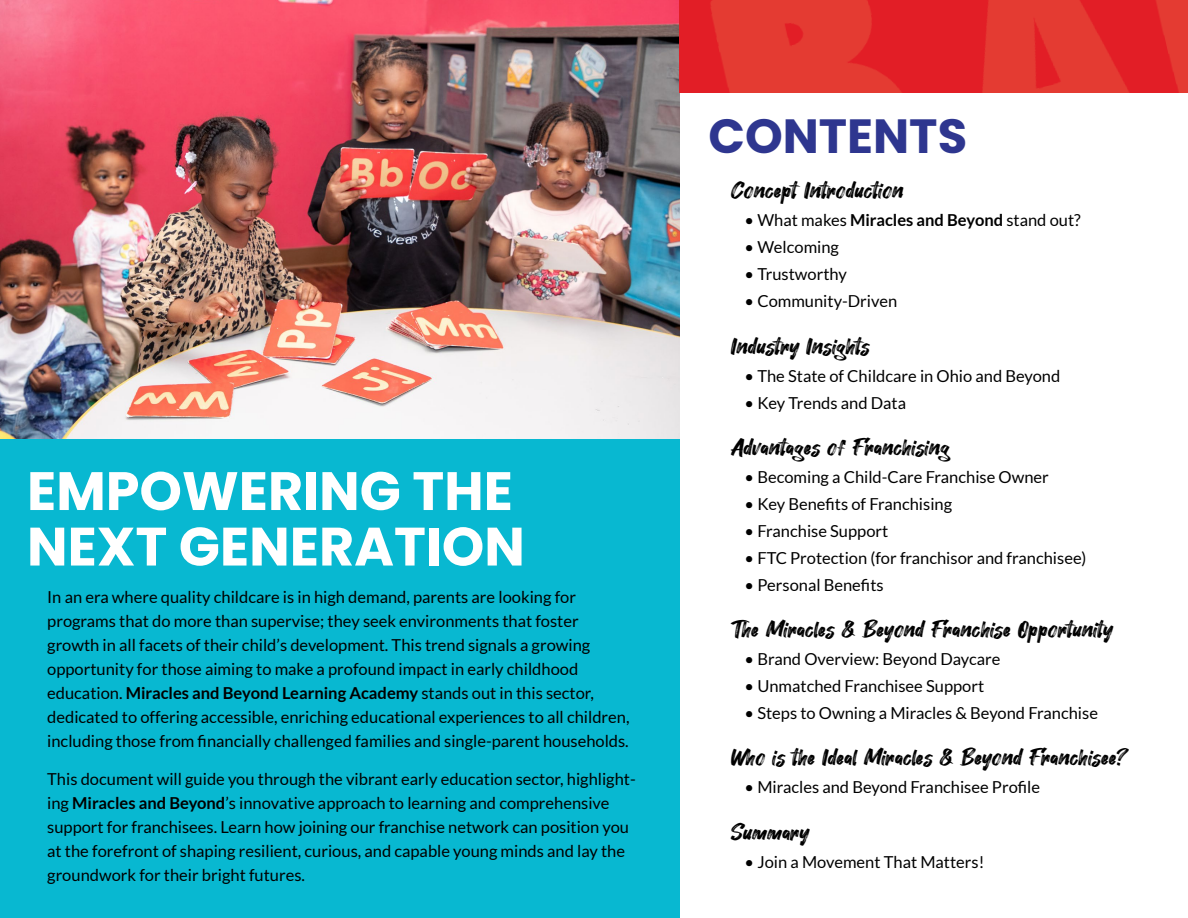
<style>
.page{position:relative;width:1188px;height:918px;background:#fff}
.page>*{position:absolute;margin:0;border:0;box-sizing:border-box;transform-origin:0 0}
.t1{font:700 54px/55.5px "Poppins";color:#fff}
.t2{font:700 48px "Poppins";color:#2e368f}
.t3{font:24px "Hey August";color:#000}
.t4{font:16.5px/24px "Lato";color:#000}
.s1{font-weight:700}
</style>
<div class="page">
<div style="left:0;top:438px;width:680px;height:480px;background:#08b8d1"></div>
<img style="left:0;top:0;width:680px;height:438px">
<img style="left:680px;top:0;width:508px;height:93px">
<h1 class="t1" style="left:27px;top:464px;width:499px">EMPOWERING THE<br>NEXT GENERATION</h1>
<p class="t4" style="left:47px;top:585px;width:584px">In an era where quality childcare is in high demand, parents are looking for programs that do more than supervise; they seek environments that foster growth in all facets of their child’s development. This trend signals a growing opportunity for those aiming to make a profound impact in early childhood education. <span class="s1">Miracles and Beyond Learning Academy</span> stands out in this sector, dedicated to offering accessible, enriching educational experiences to all children, including those from financially challenged families and single-parent households.</p>
<p class="t4" style="left:47px;top:766px;width:590px">This document will guide you through the vibrant early education sector, highlight&shy;ing <span class="s1">Miracles and Beyond</span>’s innovative approach to learning and comprehensive support for franchisees. Learn how joining our franchise network can position you at the forefront of shaping resilient, curious, and capable young minds and lay the groundwork for their bright futures.</p>
<h2 class="t2" style="left:708px;top:109px;width:260px">CONTENTS</h2>
<h3 class="t3" style="left:731px;top:178px;width:174px">Concept Introduction</h3>
<p class="t4" style="left:745px;top:208px;width:338px">• What makes <span class="s1">Miracles and Beyond</span> stand out?</p>
<p class="t4" style="left:745px;top:235px;width:96px">• Welcoming</p>
<p class="t4" style="left:745px;top:262px;width:104px">• Trustworthy</p>
<p class="t4" style="left:745px;top:289px;width:154px">• Community-Driven</p>
<h3 class="t3" style="left:731px;top:333px;width:141px">Industry Insights</h3>
<p class="t4" style="left:745px;top:364px;width:317px">• The State of Childcare in Ohio and Beyond</p>
<p class="t4" style="left:745px;top:391px;width:163px">• Key Trends and Data</p>
<h3 class="t3" style="left:731px;top:434px;width:220px">Advantages of Franchising</h3>
<p class="t4" style="left:745px;top:465px;width:306px">• Becoming a Child-Care Franchise Owner</p>
<p class="t4" style="left:745px;top:492px;width:209px">• Key Benefits of Franchising</p>
<p class="t4" style="left:745px;top:519px;width:145px">• Franchise Support</p>
<p class="t4" style="left:745px;top:546px;width:343px">• FTC Protection (for franchisor and franchisee)</p>
<p class="t4" style="left:745px;top:573px;width:141px">• Personal Benefits</p>
<h3 class="t3" style="left:731px;top:616px;width:384px">The Miracles &amp; Beyond Franchise Opportunity</h3>
<p class="t4" style="left:745px;top:647px;width:257px">• Brand Overview: Beyond Daycare</p>
<p class="t4" style="left:745px;top:674px;width:241px">• Unmatched Franchisee Support</p>
<p class="t4" style="left:745px;top:701px;width:355px">• Steps to Owning a Miracles &amp; Beyond Franchise</p>
<h3 class="t3" style="left:731px;top:745px;width:398px">Who is the Ideal Miracles &amp; Beyond Franchisee?</h3>
<p class="t4" style="left:745px;top:775px;width:297px">• Miracles and Beyond Franchisee Profile</p>
<h3 class="t3" style="left:731px;top:819px;width:80px">Summary</h3>
<p class="t4" style="left:745px;top:850px;width:241px">• Join a Movement That Matters!</p>
</div>
